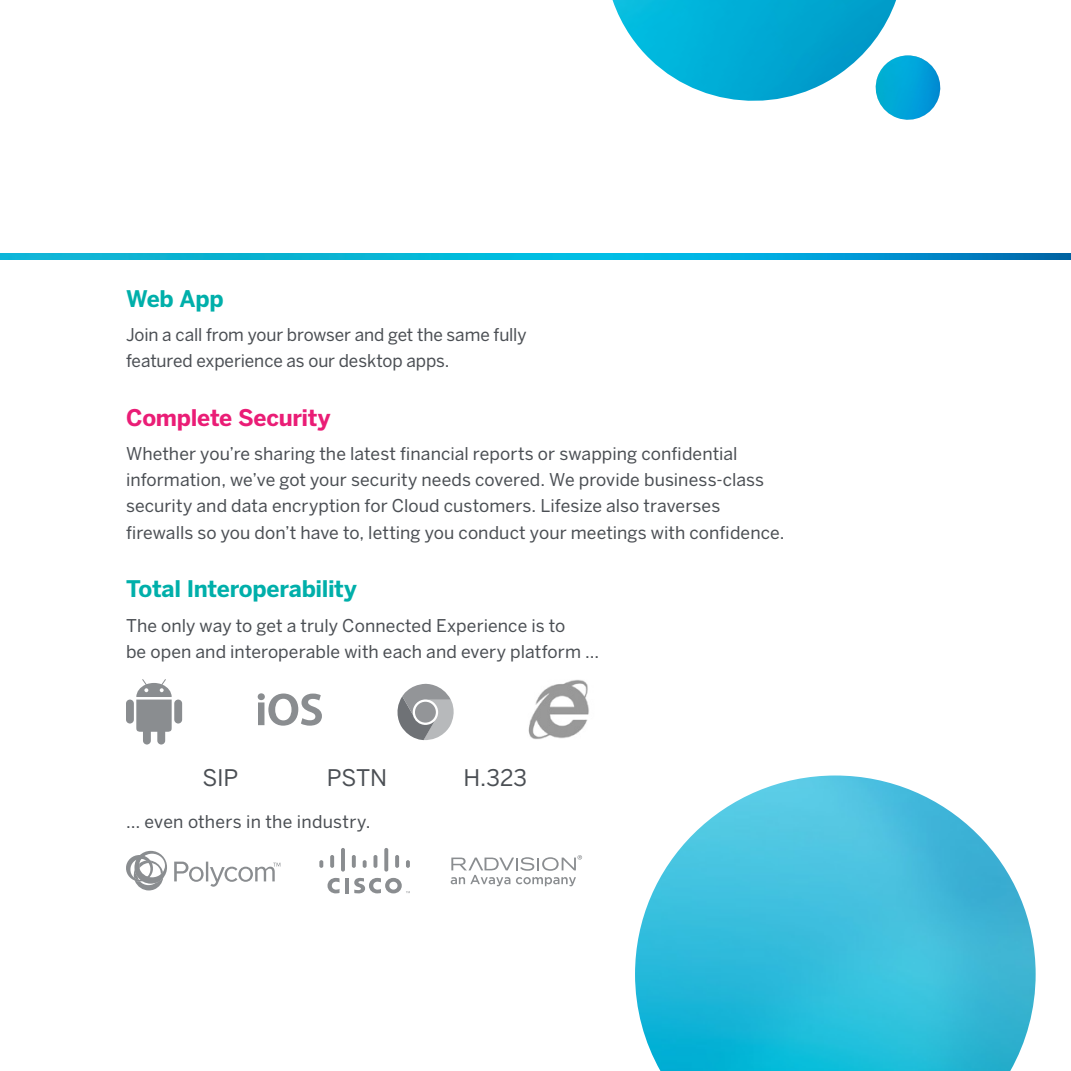
<style>
.page{position:relative;width:1071px;height:1071px;background:#fff}
.page>*{position:absolute;margin:0;border:0;box-sizing:border-box;transform-origin:0 0}
.t1{font:700 22.75px "Benton Sans";letter-spacing:-.015em;color:#00afaa}
.t2{font:700 22.75px "Benton Sans";letter-spacing:-.015em;color:#ea1d76}
.t3{font:22.75px "Benton Sans";letter-spacing:-.01em;color:#4b4f54}
.t4{font:17.5px/26.2px "Benton Sans";letter-spacing:.005em;color:#4b4f54}
</style>
<div class="page">
<img style="left:896px;top:55px;width:45px;height:65px">
<svg style="left:258px;top:693px;width:64px;height:33px"></svg>
<svg style="left:397px;top:683px;width:57px;height:58px"></svg>
<svg style="left:126px;top:679px;width:56px;height:66px"></svg>
<svg style="left:126px;top:851px;width:41px;height:39px"></svg>
<svg style="left:174px;top:862px;width:106px;height:25px"></svg>
<hr style="left:345px;top:878px;width:4px;height:15px;background:#8a8d90">
<svg style="left:328px;top:878px;width:12px;height:15px"></svg>
<svg style="left:319px;top:860px;width:4px;height:8px"></svg>
<svg style="left:330px;top:855px;width:4px;height:13px"></svg>
<hr style="left:341px;top:848px;width:4px;height:24px;background:#8a8d90;border-radius:2px">
<svg style="left:352px;top:855px;width:4px;height:13px"></svg>
<svg style="left:363px;top:860px;width:4px;height:8px"></svg>
<svg style="left:374px;top:855px;width:3px;height:13px"></svg>
<svg style="left:384px;top:848px;width:4px;height:24px"></svg>
<svg style="left:395px;top:855px;width:4px;height:13px"></svg>
<svg style="left:406px;top:860px;width:4px;height:8px"></svg>
<svg style="left:354px;top:878px;width:56px;height:15px"></svg>
<svg style="left:451px;top:855px;width:131px;height:31px"></svg>
<img style="left:613px;top:0;width:283px;height:118px">
<img style="left:635px;top:776px;width:401px;height:295px">
<img style="left:0;top:253px;width:1071px;height:7px">
<img style="left:528px;top:679px;width:61px;height:61px">
<h1 class="t1" style="left:126px;top:285px;width:99px">Web App</h1>
<p class="t4" style="left:126px;top:321px;width:402px">Join a call from your browser and get the same fully featured experience as our desktop apps.</p>
<h1 class="t2" style="left:126px;top:404px;width:206px">Complete Security</h1>
<p class="t4" style="left:126px;top:440px;width:660px">Whether you’re sharing the latest financial reports or swapping confidential information, we’ve got your security needs covered. We provide business-class security and data encryption for Cloud customers. Lifesize also traverses firewalls so you don’t have to, letting you conduct your meetings with confidence.</p>
<h1 class="t1" style="left:126px;top:576px;width:232px">Total Interoperability</h1>
<p class="t4" style="left:126px;top:612px;width:475px">The only way to get a truly Connected Experience is to<br>be open and interoperable with each and every platform ...</p>
<h1 class="t3" style="left:203px;top:765px;width:37px">SIP</h1>
<h1 class="t3" style="left:327px;top:765px;width:62px">PSTN</h1>
<h1 class="t3" style="left:463px;top:765px;width:65px">H.323</h1>
<p class="t4" style="left:126px;top:809px;width:246px">… even others in the industry.</p>
</div>
